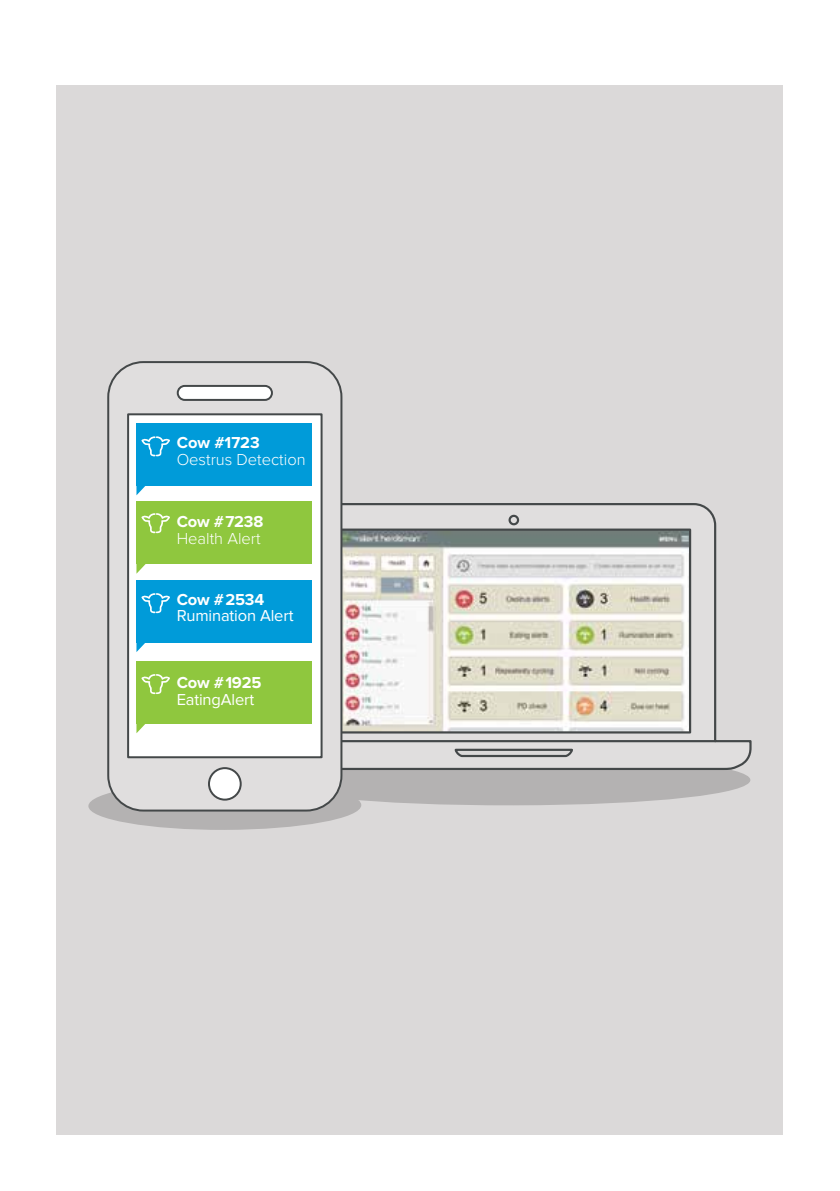
<style>
.page{position:relative;width:840px;height:1191px;background:#fff}
.page>*{position:absolute;margin:0;border:0;box-sizing:border-box;transform-origin:0 0}
.t1{font:700 16.4px "Proxima Nova";letter-spacing:-.01em;color:#fff}
.t2{font:300 16.4px "Proxima Nova";color:#fff}
.t3{font:16.4px "Proxima Nova";letter-spacing:-.01em;color:#fff}
</style>
<div class="page">
<div style="left:57px;top:85px;width:725px;height:1049px;background:#dbd9d9"></div>
<div style="left:271px;top:755px;width:479px;height:50px;background:#b4b2b2;border-radius:50%"></div>
<svg style="left:342px;top:502px;width:410px;height:269px"></svg>
<svg style="left:342px;top:527px;width:350px;height:207px"></svg>
<div style="left:88px;top:781px;width:273px;height:49px;background:#b4b2b2;border-radius:50%"></div>
<div style="left:108px;top:362px;width:233px;height:448px;background:#e0dede;border-radius:35px"></div>
<div style="left:107px;top:361px;width:235px;height:450px;border:2px solid #444849;border-radius:35px"></div>
<svg style="left:176px;top:384px;width:98px;height:417px"></svg>
<div style="left:127px;top:413px;width:195px;height:345px;background:#fff;border:2px solid #444849"></div>
<svg style="left:136px;top:564px;width:10px;height:10px"></svg>
<div style="left:136px;top:502px;width:176px;height:62px;background:#8fc73e"></div>
<svg style="left:136px;top:485px;width:30px;height:10px"></svg>
<div style="left:136px;top:423px;width:176px;height:62px;background:#009bd9"></div>
<svg style="left:136px;top:642px;width:30px;height:10px"></svg>
<div style="left:136px;top:580px;width:176px;height:62px;background:#009bd9"></div>
<svg style="left:141px;top:513px;width:29px;height:20px"></svg>
<svg style="left:141px;top:436px;width:29px;height:20px"></svg>
<svg style="left:141px;top:593px;width:29px;height:20px"></svg>
<svg style="left:136px;top:723px;width:30px;height:10px"></svg>
<div style="left:136px;top:661px;width:176px;height:62px;background:#8fc73e"></div>
<svg style="left:141px;top:674px;width:29px;height:20px"></svg>
<p class="t1" style="left:177px;top:433px;width:85px">Cow #1723</p>
<p class="t2" style="left:177px;top:450px;width:130px">Oestrus Detection</p>
<p class="t1" style="left:177px;top:512px;width:88px">Cow #7238</p>
<p class="t2" style="left:177px;top:529px;width:85px">Health Alert</p>
<p class="t1" style="left:177px;top:590px;width:89px">Cow #2534</p>
<p class="t3" style="left:177px;top:606px;width:118px">Rumination Alert</p>
<p class="t1" style="left:177px;top:673px;width:86px">Cow #1925</p>
<p class="t3" style="left:177px;top:690px;width:79px">EatingAlert</p>
</div>
